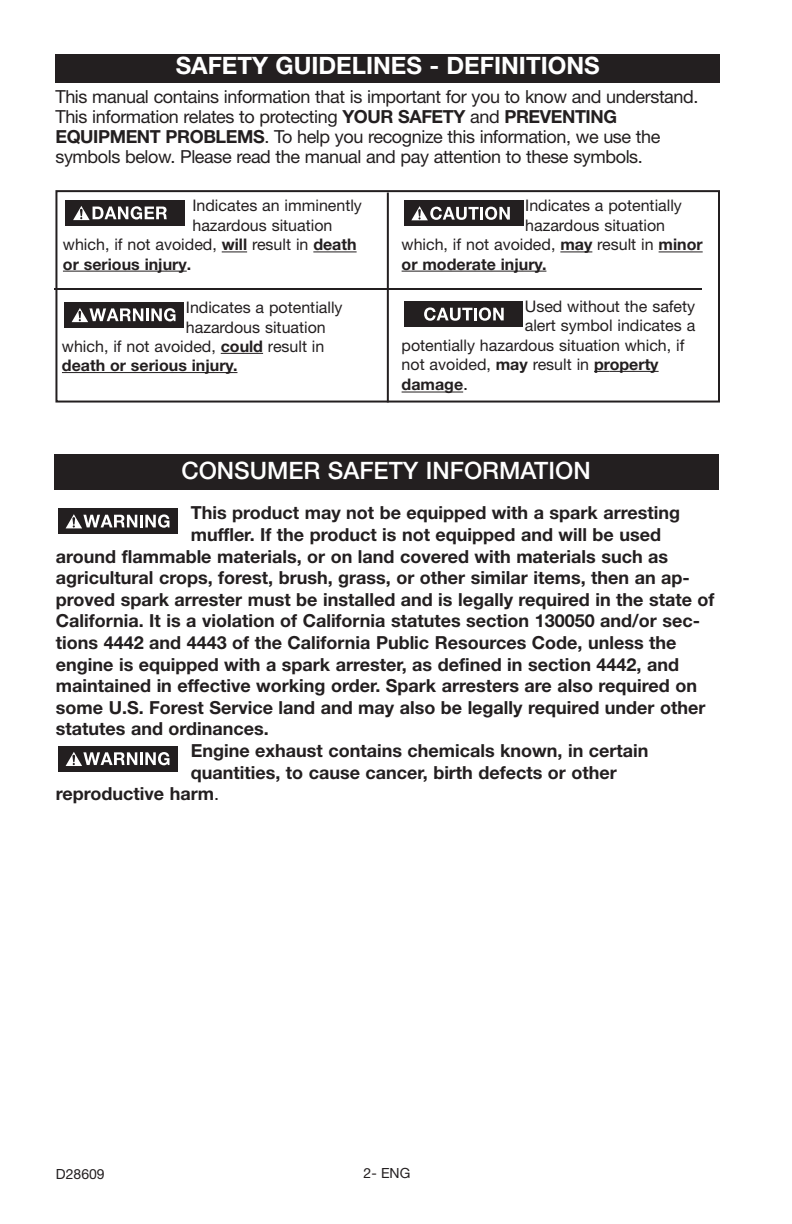
<style>
.page{position:relative;width:792px;height:1224px;background:#fff}
.page>*{position:absolute;margin:0;border:0;box-sizing:border-box;transform-origin:0 0}
.t1{font:700 24px "Helvetica Neue";color:#fff}
.t2{font:500 24px "Helvetica Neue";color:#fff}
.t3{font:700 18px "Helvetica Neue";color:#231f20}
.t4{font:18px/20px "Helvetica Neue";letter-spacing:-.02em;color:#231f20}
.t5{font:16px "Helvetica Neue";color:#231f20}
.t6{font:700 16px "Helvetica Neue";color:#231f20}
.t7{font:14px "Helvetica Neue";color:#231f20}
.s1{font-weight:700}
.s2{font-weight:400;font-size:18px}
.s3{font-weight:400}
</style>
<div class="page">
<div style="left:58px;top:746px;width:120px;height:26px;background:#231f20"></div>
<svg style="left:66px;top:752px;width:103px;height:14px"></svg>
<div style="left:58px;top:509px;width:120px;height:25px;background:#231f20"></div>
<svg style="left:66px;top:514px;width:103px;height:14px"></svg>
<div style="left:54px;top:454px;width:664px;height:36px;background:#231f20"></div>
<div style="left:55px;top:190px;width:665px;height:213px;border:2px solid #231f20"></div>
<div style="left:55px;top:54px;width:665px;height:29px;background:#231f20"></div>
<hr style="left:387px;top:193px;width:2px;height:209px;background:#231f20">
<hr style="left:54px;top:288px;width:648px;height:2px;background:#231f20">
<svg style="left:222px;top:252px;width:25px;height:1px"></svg>
<hr style="left:313px;top:252px;width:44px;height:1px;background:#231f20">
<hr style="left:63px;top:271px;width:124px;height:1px;background:#231f20">
<div style="left:65px;top:200px;width:120px;height:26px;background:#231f20"></div>
<svg style="left:73px;top:206px;width:94px;height:14px"></svg>
<hr style="left:221px;top:353px;width:42px;height:1px;background:#231f20">
<hr style="left:62px;top:372px;width:171px;height:1px;background:#231f20">
<div style="left:64px;top:302px;width:120px;height:26px;background:#231f20"></div>
<svg style="left:72px;top:308px;width:104px;height:14px"></svg>
<hr style="left:560px;top:252px;width:32px;height:1px;background:#231f20">
<hr style="left:659px;top:252px;width:44px;height:1px;background:#231f20">
<hr style="left:402px;top:271px;width:140px;height:1px;background:#231f20">
<div style="left:404px;top:200px;width:119px;height:26px;background:#231f20"></div>
<svg style="left:411px;top:206px;width:99px;height:14px"></svg>
<svg style="left:594px;top:371px;width:16px;height:1px"></svg>
<hr style="left:610px;top:371px;width:49px;height:1px;background:#231f20">
<hr style="left:402px;top:392px;width:61px;height:1px;background:#231f20">
<div style="left:404px;top:301px;width:119px;height:26px;background:#231f20"></div>
<svg style="left:424px;top:307px;width:80px;height:14px"></svg>
<h1 class="t1" style="left:176px;top:57px;width:426px">SAFETY GUIDELINES - DEFINITIONS</h1>
<p class="t4" style="left:55px;top:88px;width:644px">This manual contains information that is important for you to know and understand.<br>This information relates to protecting <span class="s1">YOUR SAFETY</span> and <span class="s1">PREVENTING EQUIPMENT PROBLEMS</span>. To help you recognize this information, we use the symbols below. Please read the manual and pay attention to these symbols.</p>
<p class="t5" style="left:192px;top:200px;width:171px">Indicates an imminently</p>
<p class="t5" style="left:192px;top:220px;width:141px">hazardous situation</p>
<p class="t5" style="left:63px;top:239px;width:295px">which, if not avoided, <span class="s1">will</span> result in <span class="s1">death</span></p>
<p class="t6" style="left:63px;top:258px;width:130px">or serious injury.</p>
<p class="t5" style="left:186px;top:302px;width:158px">Indicates a potentially</p>
<p class="t5" style="left:186px;top:321px;width:141px">hazardous situation</p>
<p class="t5" style="left:62px;top:340px;width:264px">which, if not avoided, <span class="s1">could</span> result in</p>
<p class="t6" style="left:62px;top:360px;width:177px">death or serious injury.</p>
<p class="t5" style="left:525px;top:200px;width:158px">Indicates a potentially</p>
<p class="t5" style="left:525px;top:220px;width:141px">hazardous situation</p>
<p class="t5" style="left:402px;top:239px;width:303px">which, if not avoided, <span class="s1">may</span> result in <span class="s1">minor</span></p>
<p class="t6" style="left:402px;top:258px;width:146px">or moderate injury.</p>
<p class="t5" style="left:525px;top:301px;width:172px">Used without the safety</p>
<p class="t5" style="left:525px;top:320px;width:172px">alert symbol indicates a</p>
<p class="t5" style="left:402px;top:339px;width:284px">potentially hazardous situation which, if</p>
<p class="t5" style="left:402px;top:358px;width:259px">not avoided, <span class="s1">may</span> result in <span class="s1">property</span></p>
<p class="t6" style="left:402px;top:379px;width:68px">damage<span class="s2">.</span></p>
<h1 class="t2" style="left:181px;top:462px;width:411px">CONSUMER SAFETY INFORMATION</h1>
<p class="t3" style="left:191px;top:507px;width:491px">This product may not be equipped with a spark arresting</p>
<p class="t3" style="left:191px;top:528px;width:472px">muffler. If the product is not equipped and will be used</p>
<p class="t3" style="left:56px;top:550px;width:614px">around flammable materials, or on land covered with materials such as</p>
<p class="t3" style="left:56px;top:571px;width:635px">agricultural crops, forest, brush, grass, or other similar items, then an ap-</p>
<p class="t3" style="left:56px;top:593px;width:660px">proved spark arrester must be installed and is legally required in the state of</p>
<p class="t3" style="left:56px;top:615px;width:646px">California. It is a violation of California statutes section 130050 and/or sec-</p>
<p class="t3" style="left:56px;top:636px;width:622px">tions 4442 and 4443 of the California Public Resources Code, unless the</p>
<p class="t3" style="left:56px;top:658px;width:625px">engine is equipped with a spark arrester, as defined in section 4442, and</p>
<p class="t3" style="left:56px;top:679px;width:643px">maintained in effective working order. Spark arresters are also required on</p>
<p class="t3" style="left:56px;top:701px;width:651px">some U.S. Forest Service land and may also be legally required under other</p>
<p class="t3" style="left:56px;top:723px;width:214px">statutes and ordinances.</p>
<p class="t3" style="left:191px;top:744px;width:459px">Engine exhaust contains chemicals known, in certain</p>
<p class="t3" style="left:191px;top:766px;width:428px">quantities, to cause cancer, birth defects or other</p>
<p class="t3" style="left:56px;top:787px;width:165px">reproductive harm<span class="s3">.</span></p>
<p class="t7" style="left:56px;top:1169px;width:50px">D28609</p>
<p class="t7" style="left:364px;top:1168px;width:48px">2- ENG</p>
</div>
